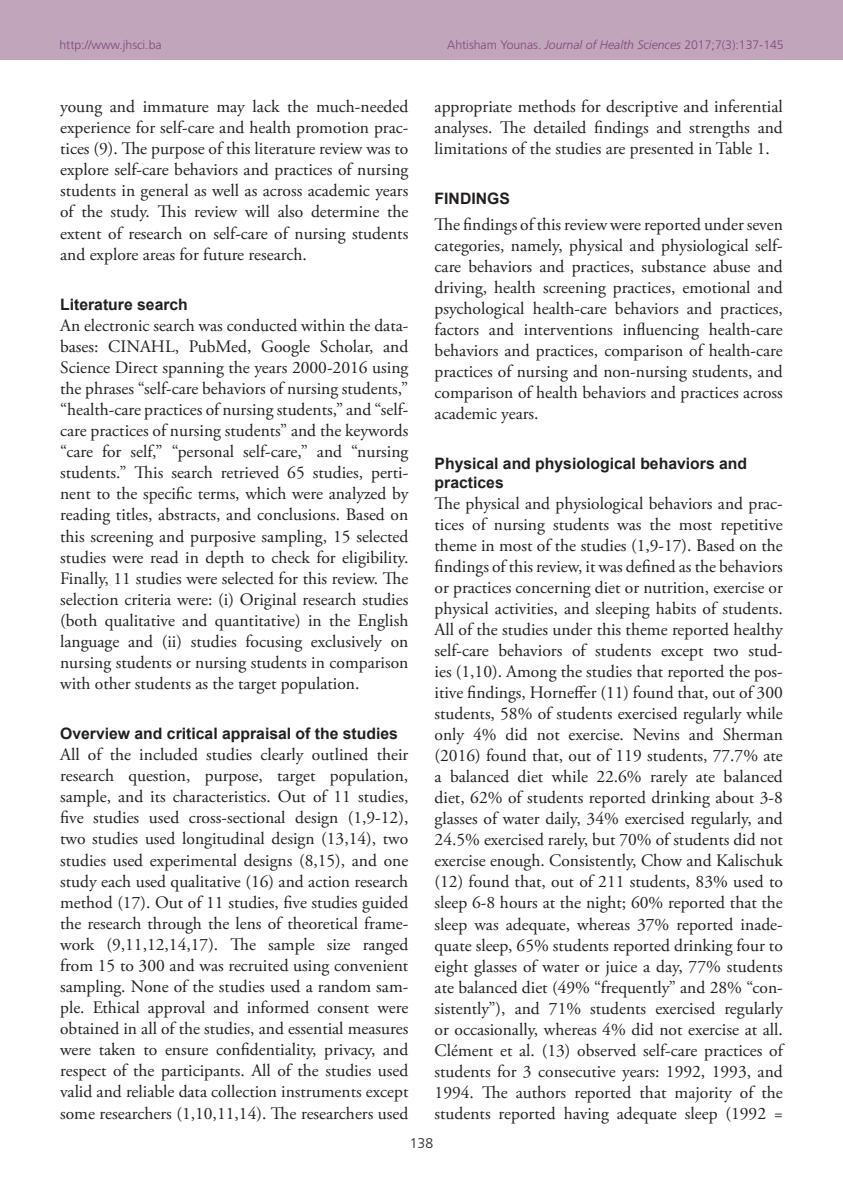
<style>
.page{position:relative;width:843px;height:1191px;background:#fff}
.page>*{position:absolute;margin:0;border:0;box-sizing:border-box;transform-origin:0 0}
.TX{font:17.5px/21px "Adobe Garamond Pro";color:#231f20;text-align:justify}
.t1{font:700 15.75px/19.2px "Arial";color:#231f20}
.RF{font:300 14px "Frutiger CE";color:#231f20}
.RH{font:300 12.25px "Frutiger CE";color:#82467e}
.s1{font-style:italic}
</style>
<div class="page">
<div style="left:0;top:0;width:843px;height:60px;background:#c0a5bb"></div>
<p class="RH" style="left:60px;top:37px;width:104px">http://www.jhsci.ba</p>
<p class="RH" style="left:447px;top:37px;width:338px">Ahtisham Younas. <span class="s1">Journal of Health Sciences</span> 2017;7(3):137-145</p>
<p class="TX" style="left:60px;top:97px;width:350px">young and immature may lack the much-needed experience for self-care and health promotion prac&shy;tices (9). The purpose of this literature review was to explore self-care behaviors and practices of nursing students in general as well as across academic years of the study. This review will also determine the extent of research on self-care of nursing students and explore areas for future research.</p>
<h2 class="t1" style="left:60px;top:295px;width:129px">Literature search</h2>
<p class="TX" style="left:60px;top:315px;width:350px">An electronic search was conducted within the data&shy;bases: CINAHL, PubMed, Google Scholar, and Science Direct spanning the years 2000-2016 using the phrases “self-care behaviors of nursing students,” “health-care practices of nursing students,” and “self&shy;care practices of nursing students” and the keywords “care for self,” “personal self-care,” and “nursing students.” This search retrieved 65 studies, perti&shy;nent to the specific terms, which were analyzed by reading titles, abstracts, and conclusions. Based on this screening and purposive sampling, 15 selected studies were read in depth to check for eligibility.<br>Finally, 11 studies were selected for this review. The selection criteria were: (i) Original research studies (both qualitative and quantitative) in the English language and (ii) studies focusing exclusively on nursing students or nursing students in comparison with other students as the target population.</p>
<h2 class="t1" style="left:60px;top:724px;width:339px">Overview and critical appraisal of the studies</h2>
<p class="TX" style="left:60px;top:745px;width:350px">All of the included studies clearly outlined their research question, purpose, target population, sample, and its characteristics. Out of 11 studies, five studies used cross-sectional design (1,9-12), two studies used longitudinal design (13,14), two studies used experimental designs (8,15), and one study each used qualitative (16) and action research method (17). Out of 11 studies, five studies guided the research through the lens of theoretical frame&shy;work (9,11,12,14,17). The sample size ranged from 15 to 300 and was recruited using convenient sampling. None of the studies used a random sam&shy;ple. Ethical approval and informed consent were obtained in all of the studies, and essential measures were taken to ensure confidentiality, privacy, and respect of the participants. All of the studies used valid and reliable data collection instruments except some researchers (1,10,11,14). The researchers used</p>
<p class="TX" style="left:435px;top:97px;width:350px">appropriate methods for descriptive and inferential analyses. The detailed findings and strengths and limitations of the studies are presented in Table 1.</p>
<h1 class="t1" style="left:435px;top:189px;width:77px">FINDINGS</h1>
<p class="TX" style="left:435px;top:215px;width:350px">The findings of this review were reported under seven categories, namely, physical and physiological self&shy;care behaviors and practices, substance abuse and driving, health screening practices, emotional and psychological health-care behaviors and practices, factors and interventions influencing health-care behaviors and practices, comparison of health-care practices of nursing and non-nursing students, and comparison of health behaviors and practices across academic years.</p>
<h2 class="t1" style="left:435px;top:454px;width:314px">Physical and physiological behaviors and practices</h2>
<p class="TX" style="left:435px;top:494px;width:350px">The physical and physiological behaviors and prac&shy;tices of nursing students was the most repetitive theme in most of the studies (1,9-17). Based on the findings of this review, it was defined as the behaviors or practices concerning diet or nutrition, exercise or physical activities, and sleeping habits of students.<br>All of the studies under this theme reported healthy self-care behaviors of students except two stud&shy;ies (1,10). Among the studies that reported the pos&shy;itive findings, Horneffer (11) found that, out of 300 students, 58% of students exercised regularly while only 4% did not exercise. Nevins and Sherman (2016) found that, out of 119 students, 77.7% ate a balanced diet while 22.6% rarely ate balanced diet, 62% of students reported drinking about 3-8 glasses of water daily, 34% exercised regularly, and 24.5% exercised rarely, but 70% of students did not exercise enough. Consistently, Chow and Kalischuk (12) found that, out of 211 students, 83% used to sleep 6-8 hours at the night; 60% reported that the sleep was adequate, whereas 37% reported inade&shy;quate sleep, 65% students reported drinking four to eight glasses of water or juice a day, 77% students ate balanced diet (49% “frequently” and 28% “con&shy;sistently”), and 71% students exercised regularly or occasionally, whereas 4% did not exercise at all.<br>Clément et al. (13) observed self-care practices of students for 3 consecutive years: 1992, 1993, and 1994. The authors reported that majority of the students reported having adequate sleep (1992 =</p>
<p class="RF" style="left:410px;top:1134px;width:25px">138</p>
</div>
